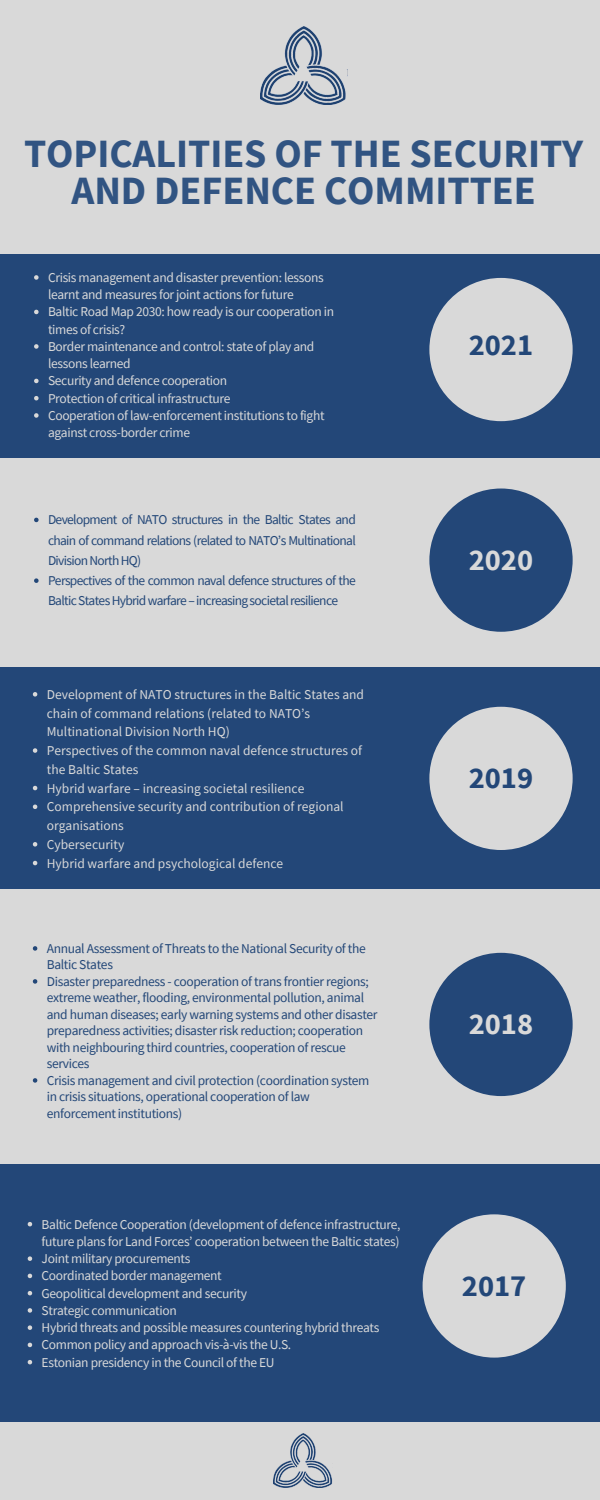
<style>
.page{position:relative;width:600px;height:1500px;background:#d9d9d9}
.page>*{position:absolute;margin:0;border:0;box-sizing:border-box;transform-origin:0 0}
.t1{font:700 40.1px/37.5px "Source Sans Pro";color:#315482;text-align:center}
.t2{font:700 30.5px "Source Sans Pro";color:#234778}
.t3{font:700 30.5px "Source Sans Pro";color:#d9d9d9}
.t4{font:13.5px/17.2px "Source Sans Pro";letter-spacing:-.025em;color:#d9d9d9}
.t5{font:13.5px/16.5px "Source Sans Pro";letter-spacing:-.025em;color:#234778}
.t6{font:13.5px/18.8px "Source Sans Pro";color:#d9d9d9}
.t7{font:13.5px/20.2px "Source Sans Pro";letter-spacing:-.05em;color:#234778}
</style>
<div class="page">
<div style="left:0;top:254px;width:600px;height:204px;background:#234778"></div>
<svg style="left:34px;top:275px;width:5px;height:5px"></svg>
<svg style="left:34px;top:310px;width:5px;height:4px"></svg>
<svg style="left:34px;top:344px;width:5px;height:5px"></svg>
<svg style="left:34px;top:379px;width:5px;height:4px"></svg>
<svg style="left:34px;top:396px;width:5px;height:4px"></svg>
<svg style="left:34px;top:413px;width:5px;height:5px"></svg>
<div style="left:0;top:667px;width:600px;height:222px;background:#234778"></div>
<div style="left:0;top:1164px;width:600px;height:258px;background:#234778"></div>
<svg style="left:34px;top:518px;width:5px;height:4px"></svg>
<svg style="left:34px;top:578px;width:5px;height:5px"></svg>
<svg style="left:33px;top:692px;width:4px;height:5px"></svg>
<svg style="left:33px;top:748px;width:4px;height:5px"></svg>
<svg style="left:33px;top:786px;width:4px;height:4px"></svg>
<svg style="left:33px;top:805px;width:4px;height:4px"></svg>
<svg style="left:33px;top:842px;width:4px;height:5px"></svg>
<svg style="left:33px;top:861px;width:4px;height:4px"></svg>
<svg style="left:28px;top:1222px;width:4px;height:4px"></svg>
<svg style="left:28px;top:1256px;width:4px;height:5px"></svg>
<svg style="left:28px;top:1274px;width:4px;height:4px"></svg>
<svg style="left:28px;top:1291px;width:4px;height:4px"></svg>
<svg style="left:28px;top:1308px;width:4px;height:5px"></svg>
<svg style="left:28px;top:1325px;width:4px;height:5px"></svg>
<svg style="left:28px;top:1343px;width:4px;height:4px"></svg>
<svg style="left:28px;top:1360px;width:4px;height:4px"></svg>
<div style="left:429px;top:278px;width:144px;height:143px;background:#d9d9d9;border-radius:50%"></div>
<div style="left:429px;top:489px;width:144px;height:143px;background:#234778;border-radius:50%"></div>
<img style="left:260px;top:26px;width:86px;height:78px">
<div style="left:429px;top:707px;width:144px;height:143px;background:#d9d9d9;border-radius:50%"></div>
<div style="left:429px;top:953px;width:144px;height:143px;background:#234778;border-radius:50%"></div>
<svg style="left:33px;top:946px;width:4px;height:5px"></svg>
<svg style="left:33px;top:979px;width:4px;height:5px"></svg>
<svg style="left:33px;top:1078px;width:4px;height:5px"></svg>
<div style="left:423px;top:1214px;width:143px;height:144px;background:#d9d9d9;border-radius:50%"></div>
<img style="left:274px;top:1434px;width:58px;height:54px">
<p class="t1" style="left:24px;top:134px;width:561px">TOPICALITIES OF THE SECURITY<br>AND DEFENCE COMMITTEE</p>
<p class="t4" style="left:48px;top:269px;width:277px">Crisis management and disaster prevention: lessons learnt and measures forjoint actions for future</p>
<p class="t4" style="left:48px;top:303px;width:288px">Baltic Road Map 2030: how ready is our cooperation in times of crisis?</p>
<p class="t4" style="left:48px;top:338px;width:268px">Border maintenance and control: state of play and lessons learned</p>
<p class="t4" style="left:48px;top:372px;width:181px">Security and defence cooperation</p>
<p class="t4" style="left:48px;top:389px;width:184px">Protection of critical infrastructure</p>
<p class="t4" style="left:48px;top:407px;width:278px">Cooperation of law-enforcement institutions to fight against cross-border crime</p>
<p class="t5" style="left:48px;top:510px;width:309px;line-height:20.2px;text-align:justify">Development of NATO structures in the Baltic States and chain of command relations (related to NATO’s Multinational DivisionNorthHQ)</p>
<p class="t7" style="left:48px;top:570px;width:309px">Perspectives of the common naval defence structures of the<br>BalticStatesHybridwarfare–increasingsocietalresilience</p>
<p class="t6" style="left:47px;top:685px;width:319px">Development of NATO structures in the Baltic States and chain of command relations (related to NATO’s<br>Multinational Division North HQ)</p>
<p class="t6" style="left:47px;top:741px;width:317px">Perspectives of the common naval defence structures of the Baltic States</p>
<p class="t6" style="left:47px;top:778px;width:259px">Hybrid warfare – increasing societal resilience</p>
<p class="t6" style="left:47px;top:797px;width:298px">Comprehensive security and contribution of regional organisations</p>
<p class="t6" style="left:47px;top:835px;width:79px">Cybersecurity</p>
<p class="t6" style="left:47px;top:853px;width:238px">Hybrid warfare and psychological defence</p>
<p class="t5" style="left:47px;top:940px;width:321px">Annual Assessment of Threats to the National Security of the<br>Baltic States</p>
<p class="t5" style="left:47px;top:973px;width:332px">Disaster preparedness - cooperation of trans frontier regions; extreme weather, flooding, environmental pollution, animal and human diseases; early warning systems and other disaster preparedness activities; disaster risk reduction; cooperation with neighbouring third countries, cooperation of rescue services</p>
<p class="t5" style="left:47px;top:1072px;width:324px">Crisis management and civil protection (coordination system in crisis situations, operational cooperation of law enforcement institutions)</p>
<p class="t4" style="left:42px;top:1215px;width:360px">Baltic Defence Cooperation (development of defence infrastructure, future plans for Land Forces’ cooperation between the Baltic states)</p>
<p class="t4" style="left:42px;top:1250px;width:150px">Joint military procurements</p>
<p class="t4" style="left:42px;top:1267px;width:182px">Coordinated border management</p>
<p class="t4" style="left:42px;top:1284px;width:207px">Geopolitical development and security</p>
<p class="t4" style="left:42px;top:1302px;width:137px">Strategic communication</p>
<p class="t4" style="left:42px;top:1319px;width:339px">Hybrid threats and possible measures countering hybrid threats</p>
<p class="t4" style="left:42px;top:1336px;width:251px">Common policy and approach vis-à-vis the U.S.</p>
<p class="t4" style="left:42px;top:1353px;width:234px">Estonian presidency in the Council of the EU</p>
<p class="t2" style="left:469px;top:325px;width:66px">2021</p>
<p class="t3" style="left:469px;top:540px;width:66px">2020</p>
<p class="t2" style="left:469px;top:758px;width:66px">2019</p>
<p class="t3" style="left:469px;top:1004px;width:66px">2018</p>
<p class="t2" style="left:462px;top:1266px;width:66px">2017</p>
</div>
